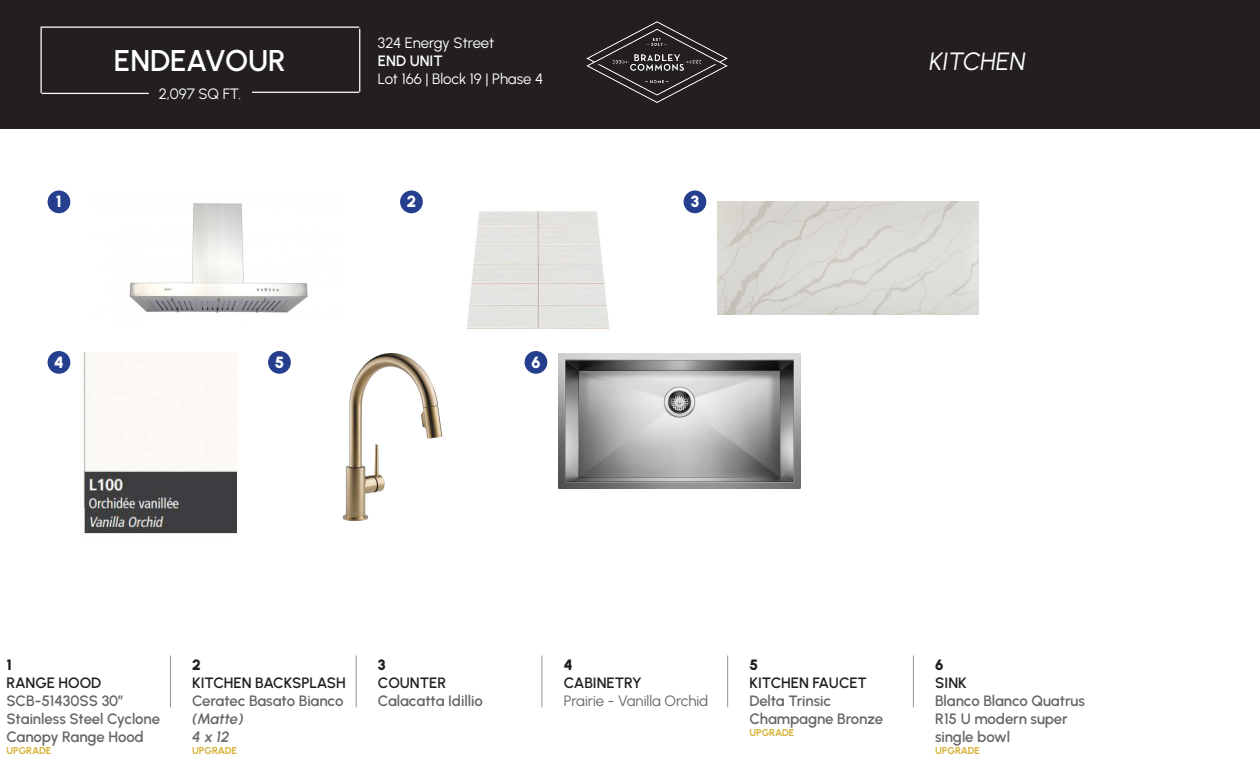
<style>
.page{position:relative;width:1260px;height:765px;background:#fff}
.page>*{position:absolute;margin:0;border:0;box-sizing:border-box;transform-origin:0 0}
.t1{font:600 30px "Urbanist";letter-spacing:-.01em;color:#fff}
.t2{font:italic 25px "Urbanist";color:#fff}
.t3{font:900 16.25px "Urbanist";color:#fff}
.t4{font:600 15px/18px "Urbanist";letter-spacing:-.01em;color:#67676a}
.t5{font:600 15px "Urbanist";letter-spacing:-.005em;color:#231f20}
.t6{font:15px "Urbanist";letter-spacing:-.005em;color:#fff}
.t7{font:15px "Urbanist";letter-spacing:-.005em;color:#67676a}
.t8{font:600 15px "Urbanist";color:#fff}
.t9{font:900 15px "Urbanist";color:#231f20}
.t10{font:italic 600 15px "Urbanist";color:#67676a}
.t11{font:700 10px "Urbanist";letter-spacing:-.01em;color:#d5b134}
.s1{font-style:italic}
</style>
<div class="page">
<div style="left:0;top:0;width:1260px;height:129px;background:#231f20"></div>
<hr style="left:42px;top:93px;width:107px;height:1px;background:#fff">
<hr style="left:41px;top:28px;width:1px;height:65px;background:#fff">
<hr style="left:41px;top:27px;width:318px;height:1px;background:#fff">
<hr style="left:359px;top:29px;width:1px;height:63px;background:#fff">
<hr style="left:252px;top:92px;width:107px;height:1px;background:#fff">
<hr style="left:170px;top:656px;width:1px;height:51px;background:#2d272a">
<hr style="left:356px;top:656px;width:1px;height:51px;background:#2d272a">
<hr style="left:542px;top:656px;width:1px;height:51px;background:#2d272a">
<hr style="left:727px;top:656px;width:1px;height:51px;background:#2d272a">
<hr style="left:913px;top:656px;width:1px;height:51px;background:#2d272a">
<img style="left:587px;top:22px;width:140px;height:80px">
<div style="left:48px;top:191px;width:22px;height:22px;background:#253f8e;border-radius:50%"></div>
<div style="left:400px;top:191px;width:23px;height:22px;background:#253f8e;border-radius:50%"></div>
<img style="left:129px;top:203px;width:179px;height:110px">
<img style="left:467px;top:211px;width:142px;height:118px">
<div style="left:684px;top:191px;width:22px;height:22px;background:#253f8e;border-radius:50%"></div>
<img style="left:718px;top:202px;width:261px;height:112px">
<div style="left:48px;top:351px;width:22px;height:23px;background:#253f8e;border-radius:50%"></div>
<img style="left:83px;top:352px;width:154px;height:182px">
<div style="left:268px;top:351px;width:23px;height:23px;background:#253f8e;border-radius:50%"></div>
<img style="left:342px;top:354px;width:101px;height:166px">
<div style="left:525px;top:351px;width:22px;height:23px;background:#253f8e;border-radius:50%"></div>
<img style="left:559px;top:353px;width:241px;height:136px">
<p class="t1" style="left:114px;top:41px;width:173px">ENDEAVOUR</p>
<p class="t6" style="left:159px;top:84px;width:84px">2,097 SQ FT.</p>
<p class="t6" style="left:378px;top:33px;width:118px">324 Energy Street</p>
<p class="t8" style="left:378px;top:51px;width:66px">END UNIT</p>
<p class="t6" style="left:378px;top:69px;width:167px">Lot 166 | Block 19 | Phase 4</p>
<p class="t3" style="left:56px;top:190px;width:7px">1</p>
<p class="t3" style="left:407px;top:190px;width:11px">2</p>
<p class="t3" style="left:691px;top:190px;width:10px">3</p>
<p class="t3" style="left:54px;top:351px;width:11px">4</p>
<p class="t3" style="left:275px;top:351px;width:11px">5</p>
<p class="t3" style="left:531px;top:351px;width:11px">6</p>
<p class="t2" style="left:929px;top:45px;width:98px">KITCHEN</p>
<p class="t9" style="left:6px;top:654px;width:7px">1</p>
<p class="t5" style="left:6px;top:672px;width:96px">RANGE HOOD</p>
<p class="t4" style="left:6px;top:691px;width:155px">SCB-51430SS 30”<br>Stainless Steel Cyclone<br>Canopy Range Hood</p>
<p class="t11" style="left:6px;top:743px;width:46px">UPGRADE</p>
<p class="t9" style="left:192px;top:654px;width:10px">2</p>
<p class="t5" style="left:192px;top:672px;width:155px">KITCHEN BACKSPLASH</p>
<p class="t4" style="left:192px;top:691px;width:153px">Ceratec Basato Bianco <span class="s1">(Matte)</span></p>
<p class="t10" style="left:192px;top:726px;width:39px">4 x 12</p>
<p class="t11" style="left:192px;top:743px;width:46px">UPGRADE</p>
<p class="t9" style="left:378px;top:654px;width:9px">3</p>
<p class="t5" style="left:378px;top:672px;width:70px">COUNTER</p>
<p class="t4" style="left:378px;top:691px;width:106px">Calacatta Idillio</p>
<p class="t9" style="left:564px;top:654px;width:10px">4</p>
<p class="t5" style="left:564px;top:672px;width:80px">CABINETRY</p>
<p class="t7" style="left:564px;top:691px;width:146px">Prairie - Vanilla Orchid</p>
<p class="t9" style="left:749px;top:654px;width:10px">5</p>
<p class="t5" style="left:749px;top:672px;width:119px">KITCHEN FAUCET</p>
<p class="t4" style="left:749px;top:691px;width:83px">Delta Trinsic</p>
<p class="t4" style="left:749px;top:709px;width:135px">Champagne Bronze</p>
<p class="t11" style="left:749px;top:725px;width:46px">UPGRADE</p>
<p class="t9" style="left:935px;top:654px;width:10px">6</p>
<p class="t5" style="left:935px;top:672px;width:33px">SINK</p>
<p class="t4" style="left:935px;top:691px;width:151px">Blanco Blanco Quatrus<br>R15 U modern super single bowl</p>
<p class="t11" style="left:935px;top:743px;width:46px">UPGRADE</p>
</div>
